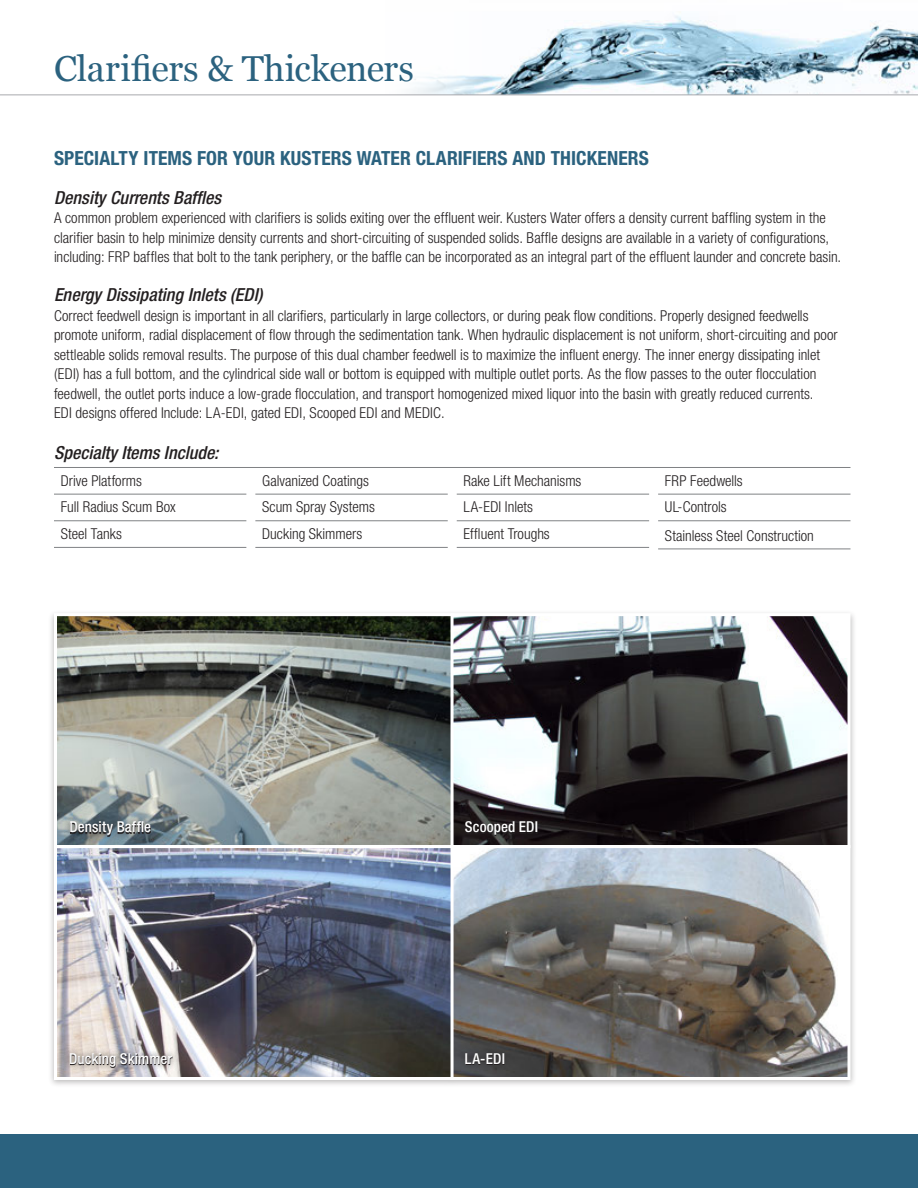
<style>
.page{position:relative;width:918px;height:1188px;background:#fff}
.page>*{position:absolute;margin:0;border:0;box-sizing:border-box;transform-origin:0 0}
.t1{font:36px "Georgia";letter-spacing:-.005em;color:#2b627f}
.t2{font:700 condensed 19.5px "Helvetica Neue LT";letter-spacing:.005em;color:#2b627f}
.t3{font:italic 500 condensed 18px "Helvetica Neue LT";color:#231f20}
.t4{font:300 condensed 15px/19.5px "Helvetica Neue LT";color:#231f20}
.t5{font:500 condensed 15px "Helvetica Neue LT";letter-spacing:.005em;color:#fff}
</style>
<div class="page">
<img style="left:412px;top:15px;width:506px;height:79px">
<hr style="left:0;top:94px;width:918px;height:1px;background:#a8a9ad">
<div style="left:0;top:1134px;width:918px;height:54px;background:#2b627f"></div>
<hr style="left:54px;top:467px;width:796px;height:1px;background:#808285">
<hr style="left:54px;top:494px;width:192px;height:1px;background:#808285">
<hr style="left:54px;top:521px;width:192px;height:1px;background:#808285">
<hr style="left:54px;top:547px;width:192px;height:1px;background:#808285">
<hr style="left:255px;top:494px;width:193px;height:1px;background:#808285">
<hr style="left:255px;top:521px;width:193px;height:1px;background:#808285">
<hr style="left:255px;top:547px;width:193px;height:1px;background:#808285">
<hr style="left:457px;top:494px;width:192px;height:1px;background:#808285">
<hr style="left:457px;top:521px;width:192px;height:1px;background:#808285">
<hr style="left:457px;top:547px;width:192px;height:1px;background:#808285">
<hr style="left:658px;top:494px;width:192px;height:1px;background:#808285">
<hr style="left:658px;top:521px;width:192px;height:1px;background:#808285">
<hr style="left:658px;top:549px;width:192px;height:1px;background:#808285">
<div style="left:48px;top:609px;width:809px;height:479px;background:#231f20;opacity:.3"></div>
<img style="left:58px;top:617px;width:788px;height:459px">
<div style="left:54px;top:613px;width:400px;height:235px;border:3px solid #fff"></div>
<div style="left:54px;top:845px;width:400px;height:235px;border:3px solid #fff"></div>
<div style="left:451px;top:613px;width:399px;height:235px;border:3px solid #fff"></div>
<div style="left:451px;top:845px;width:399px;height:235px;border:3px solid #fff"></div>
<div style="left:458px;top:814px;width:86px;height:28px;background:#231f20;opacity:.8"></div>
<div style="left:63px;top:1046px;width:117px;height:28px;background:#231f20;opacity:.8"></div>
<div style="left:64px;top:814px;width:93px;height:28px;background:#231f20;opacity:.85"></div>
<div style="left:458px;top:1046px;width:53px;height:26px;background:#231f20;opacity:.8"></div>
<h1 class="t1" style="left:54px;top:43px;width:361px">Clarifiers &amp; Thickeners</h1>
<p class="t2" style="left:54px;top:146px;width:596px">SPECIALTY ITEMS FOR YOUR KUSTERS WATER CLARIFIERS AND THICKENERS</p>
<p class="t3" style="left:54px;top:186px;width:169px">Density Currents Baffles</p>
<p class="t4" style="left:54px;top:208px;width:789px">A common problem experienced with clarifiers is solids exiting over the effluent weir. Kusters Water offers a density current baffling system in the clarifier basin to help minimize density currents and short-circuiting of suspended solids. Baffle designs are available in a variety of configurations, including: FRP baffles that bolt to the tank periphery, or the baffle can be incorporated as an integral part of the effluent launder and concrete basin.</p>
<p class="t3" style="left:54px;top:284px;width:210px">Energy Dissipating Inlets (EDI)</p>
<p class="t4" style="left:54px;top:306px;width:785px">Correct feedwell design is important in all clarifiers, particularly in large collectors, or during peak flow conditions. Properly designed feedwells promote uniform, radial displacement of flow through the sedimentation tank. When hydraulic displacement is not uniform, short-circuiting and poor settleable solids removal results. The purpose of this dual chamber feedwell is to maximize the influent energy. The inner energy dissipating inlet</p>
<p class="t4" style="left:54px;top:364px;width:764px">(EDI) has a full bottom, and the cylindrical side wall or bottom is equipped with multiple outlet ports. As the flow passes to the outer flocculation feedwell, the outlet ports induce a low-grade flocculation, and transport homogenized mixed liquor into the basin with greatly reduced currents.</p>
<p class="t4" style="left:54px;top:403px;width:392px">EDI designs offered Include: LA-EDI, gated EDI, Scooped EDI and MEDIC.</p>
<p class="t3" style="left:54px;top:442px;width:166px">Specialty Items Include:</p>
<p class="t4" style="left:61px;top:471px;width:83px">Drive Platforms</p>
<p class="t4" style="left:61px;top:497px;width:116px">Full Radius Scum Box</p>
<p class="t4" style="left:61px;top:524px;width:63px">Steel Tanks</p>
<p class="t4" style="left:262px;top:471px;width:108px">Galvanized Coatings</p>
<p class="t4" style="left:262px;top:497px;width:114px">Scum Spray Systems</p>
<p class="t4" style="left:262px;top:524px;width:102px">Ducking Skimmers</p>
<p class="t4" style="left:464px;top:471px;width:119px">Rake Lift Mechanisms</p>
<p class="t4" style="left:464px;top:497px;width:71px">LA-EDI Inlets</p>
<p class="t4" style="left:464px;top:524px;width:88px">Effluent Troughs</p>
<p class="t4" style="left:665px;top:471px;width:79px">FRP Feedwells</p>
<p class="t4" style="left:665px;top:497px;width:63px">UL-Controls</p>
<p class="t4" style="left:665px;top:526px;width:151px">Stainless Steel Construction</p>
<p class="t5" style="left:69px;top:818px;width:83px">Density Baffle</p>
<p class="t5" style="left:69px;top:1050px;width:105px">Ducking Skimmer</p>
<p class="t5" style="left:465px;top:818px;width:75px">Scooped EDI</p>
<p class="t5" style="left:465px;top:1050px;width:42px">LA-EDI</p>
</div>
